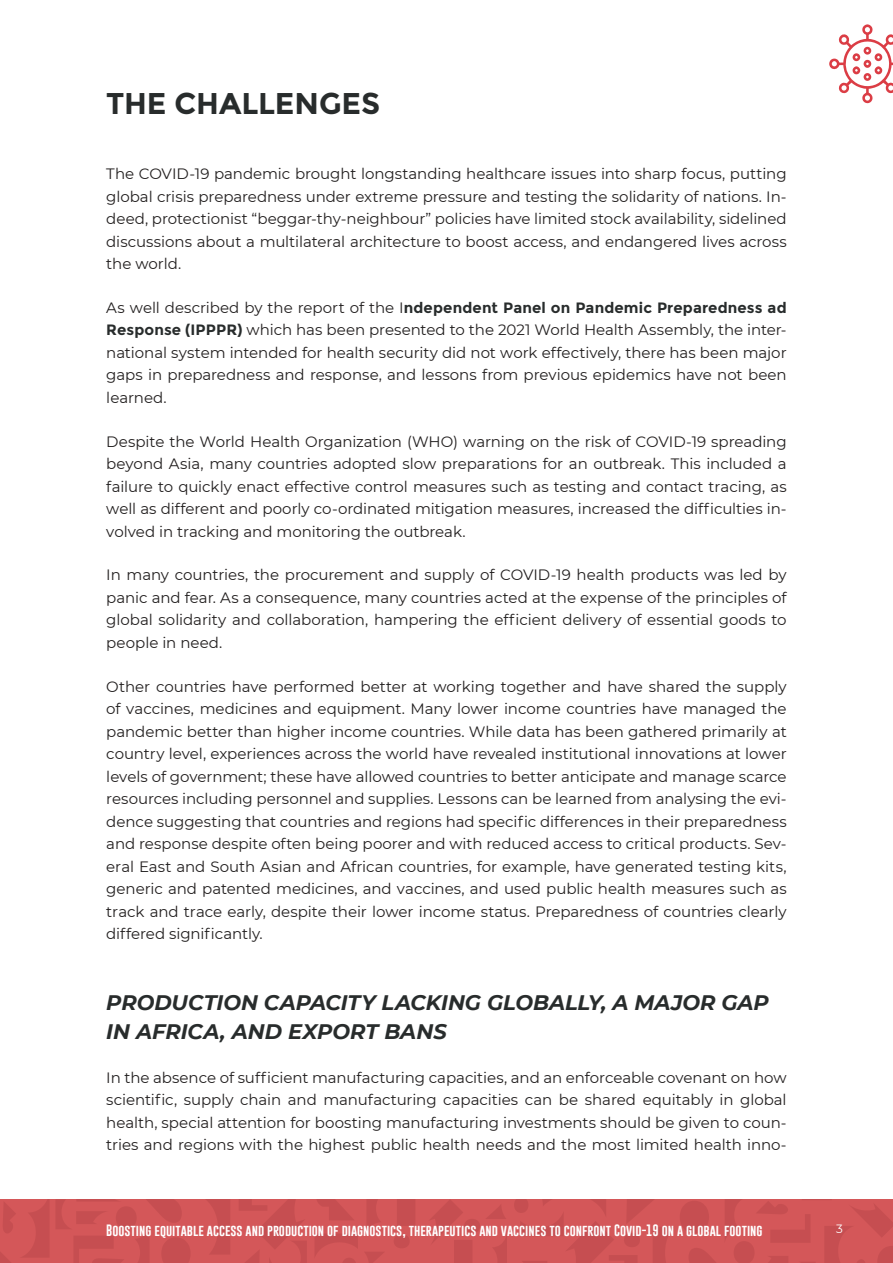
<style>
.page{position:relative;width:893px;height:1263px;background:#fff}
.page>*{position:absolute;margin:0;border:0;box-sizing:border-box;transform-origin:0 0}
.t1{font:700 30px "Montserrat";color:#282c2c}
.t2{font:italic 700 21px/28.5px "Montserrat";letter-spacing:-.005em;color:#282c2c}
.t3{font:15px/22.5px "Montserrat";letter-spacing:-.005em;color:#221f1f;text-align:justify}
.t4{font:12px "Gobold";color:#fff}
.t5{font:12px "Montserrat";color:#fff}
.s1{font-weight:700;color:#282c2c}
</style>
<div class="page">
<div style="left:0;top:1199px;width:893px;height:64px;background:#d45759"></div>
<svg style="left:514px;top:1199px;width:379px;height:64px"></svg>
<svg style="left:430px;top:1200px;width:77px;height:63px"></svg>
<svg style="left:0;top:1199px;width:415px;height:64px"></svg>
<svg style="left:829px;top:24px;width:64px;height:79px"></svg>
<h1 class="t1" style="left:106px;top:91px;width:276px">THE CHALLENGES</h1>
<p class="t3" style="left:106px;top:164px;width:682px">The COVID-19 pandemic brought longstanding healthcare issues into sharp focus, putting global crisis preparedness under extreme pressure and testing the solidarity of nations. In&shy;deed, protectionist “beggar-thy-neighbour” policies have limited stock availability, sidelined discussions about a multilateral architecture to boost access, and endangered lives across the world.</p>
<p class="t3" style="left:106px;top:297px;width:682px">As well described by the report of the I<span class="s1">ndependent Panel on Pandemic Preparedness ad Response (IPPPR)</span> which has been presented to the 2021 World Health Assembly, the inter&shy;national system intended for health security did not work effectively, there has been major gaps in preparedness and response, and lessons from previous epidemics have not been learned.</p>
<p class="t3" style="left:106px;top:431px;width:682px">Despite the World Health Organization (WHO) warning on the risk of COVID-19 spreading beyond Asia, many countries adopted slow preparations for an outbreak. This included a failure to quickly enact effective control measures such as testing and contact tracing, as well as different and poorly co-ordinated mitigation measures, increased the difficulties in&shy;volved in tracking and monitoring the outbreak.</p>
<p class="t3" style="left:106px;top:565px;width:682px">In many countries, the procurement and supply of COVID-19 health products was led by panic and fear. As a consequence, many countries acted at the expense of the principles of global solidarity and collaboration, hampering the efficient delivery of essential goods to people in need.</p>
<p class="t3" style="left:106px;top:676px;width:682px">Other countries have performed better at working together and have shared the supply of vaccines, medicines and equipment. Many lower income countries have managed the pandemic better than higher income countries. While data has been gathered primarily at country level, experiences across the world have revealed institutional innovations at lower levels of government; these have allowed countries to better anticipate and manage scarce resources including personnel and supplies. Lessons can be learned from analysing the evi&shy;dence suggesting that countries and regions had specific differences in their preparedness and response despite often being poorer and with reduced access to critical products. Sev&shy;eral East and South Asian and African countries, for example, have generated testing kits, generic and patented medicines, and vaccines, and used public health measures such as track and trace early, despite their lower income status. Preparedness of countries clearly differed significantly.</p>
<h2 class="t2" style="left:106px;top:990px;width:664px">PRODUCTION CAPACITY LACKING GLOBALLY, A MAJOR GAP<br>IN AFRICA, AND EXPORT BANS</h2>
<p class="t3" style="left:106px;top:1065px;width:682px">In the absence of sufficient manufacturing capacities, and an enforceable covenant on how scientific, supply chain and manufacturing capacities can be shared equitably in global health, special attention for boosting manufacturing investments should be given to coun&shy;tries and regions with the highest public health needs and the most limited health inno-</p>
<p class="t4" style="left:106px;top:1224px;width:658px">Boosting equitable access and production of diagnostics, therapeutics and vaccines to confront Covid-19 on a global footing</p>
<p class="t5" style="left:836px;top:1224px;width:8px">3</p>
</div>
